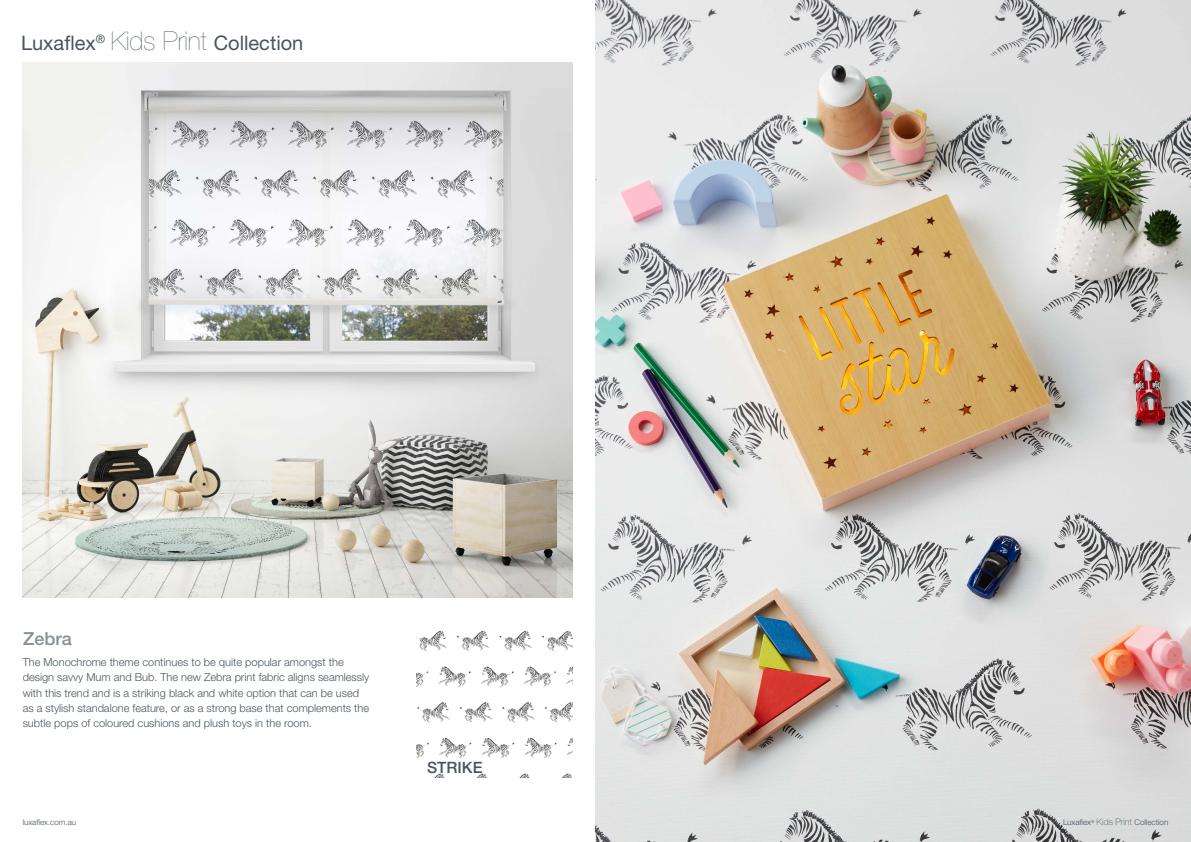
<style>
.page{position:relative;width:1191px;height:842px;background:#fff}
.page>*{position:absolute;margin:0;border:0;box-sizing:border-box;transform-origin:0 0}
.t1{font:20px "Helvetica Neue LT Std";color:#49545e}
.t2{font:500 18px "Helvetica Neue LT Std";color:#889097}
.t3{font:500 15.6px "Helvetica Neue LT Std";color:#49545e}
.t4{font:300 11px/15px "Helvetica Neue LT Std";color:#49545e}
.t5{font:300 8px "Helvetica Neue LT Std";color:#49545e}
.s1{font-weight:200;font-size:26px}
.s2{font-weight:100;font-size:9px}
</style>
<div class="page">
<img style="left:23px;top:63px;width:550px;height:534px">
<img style="left:595px;top:0;width:596px;height:842px">
<img style="left:416px;top:631px;width:157px;height:147px">
<h1 class="t1" style="left:21px;top:31px;width:284px">Luxaflex<sup>®</sup> <span class="s1">Kids Print</span> Collection</h1>
<h2 class="t2" style="left:23px;top:628px;width:50px">Zebra</h2>
<p class="t4" style="left:23px;top:655px;width:348px">The Monochrome theme continues to be quite popular amongst the design savvy Mum and Bub. The new Zebra print fabric aligns seamlessly with this trend and is a striking black and white option that can be used as a stylish standalone feature, or as a strong base that complements the subtle pops of coloured cushions and plush toys in the room.</p>
<p class="t5" style="left:23px;top:817px;width:55px">luxaflex.com.au</p>
<h3 class="t3" style="left:427px;top:758px;width:57px">STRIKE</h3>
<p class="t5" style="left:1063px;top:817px;width:107px">Luxaflex<sup>®</sup> <span class="s2">Kids Print</span> Collection</p>
</div>
